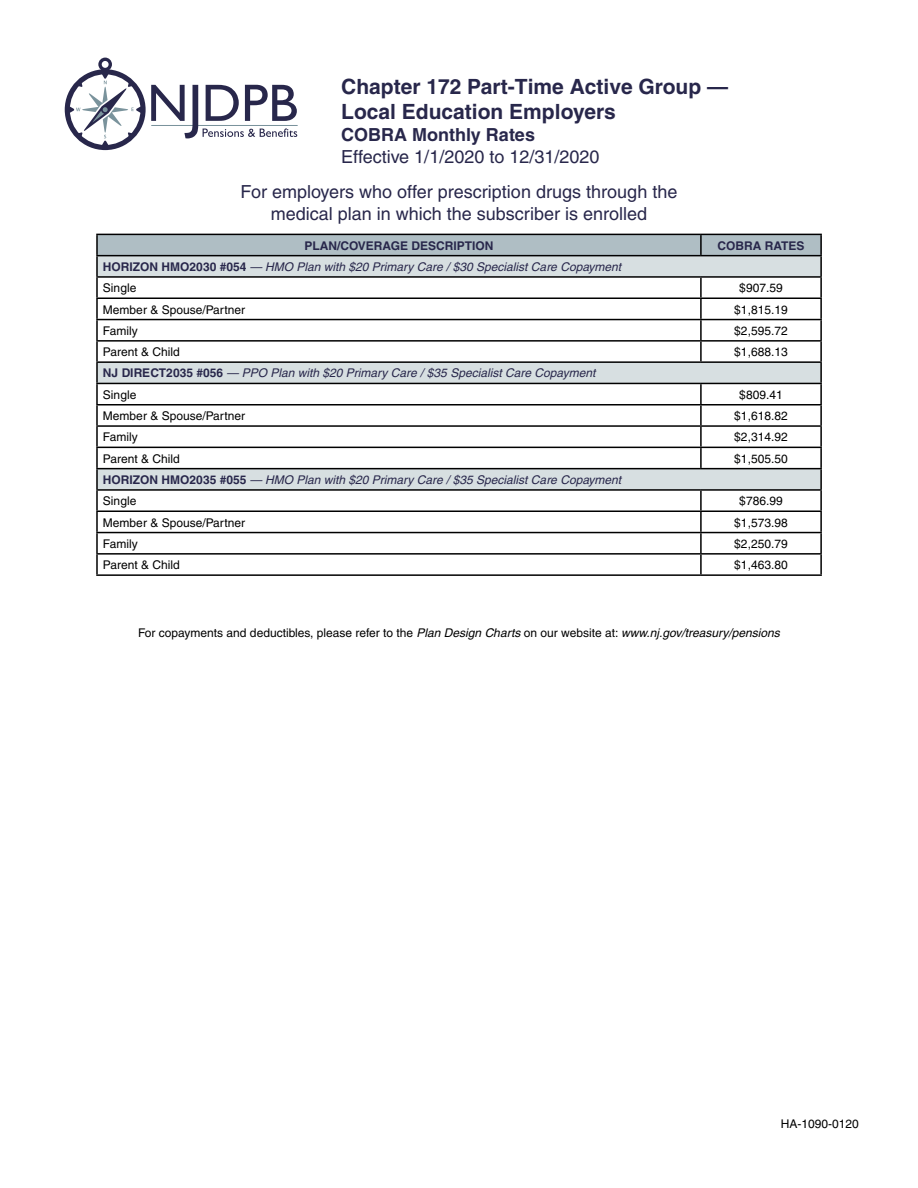
<style>
.page{position:relative;width:918px;height:1188px;background:#fff}
.page>*{position:absolute;margin:0;border:0;box-sizing:border-box;transform-origin:0 0}
.t1{font:700 21px/25.2px "Helvetica";color:#28274b}
.t2{font:18px/35.4px "Helvetica";color:#28274b}
.t3{font:700 18px "Helvetica";color:#28274b}
.t4{font:12px "Helvetica";color:#000}
.t5{font:italic 12px/21.3px "Helvetica";color:#28274b}
.t6{font:700 12px "Helvetica";color:#28274b}
.s1{font-weight:700;font-style:normal}
.s2{font-style:normal;color:#000}
.s3{font-style:italic}
</style>
<div class="page">
<svg style="left:65px;top:58px;width:233px;height:92px"></svg>
<svg style="left:98px;top:235px;width:722px;height:20px;background:#acbbc1"></svg>
<svg style="left:98px;top:256px;width:722px;height:233px"></svg>
<hr style="left:96px;top:234px;width:605px;height:1px;background:#000">
<hr style="left:96px;top:235px;width:2px;height:20px;background:#000">
<hr style="left:701px;top:234px;width:121px;height:1px;background:#000">
<hr style="left:700px;top:235px;width:2px;height:20px;background:#000">
<hr style="left:820px;top:235px;width:2px;height:20px;background:#000">
<hr style="left:96px;top:255px;width:605px;height:1px;background:#000">
<hr style="left:96px;top:256px;width:2px;height:20px;background:#000">
<hr style="left:701px;top:255px;width:121px;height:1px;background:#000">
<hr style="left:820px;top:256px;width:2px;height:20px;background:#000">
<hr style="left:96px;top:276px;width:605px;height:2px;background:#000">
<hr style="left:96px;top:278px;width:2px;height:20px;background:#000">
<hr style="left:701px;top:276px;width:121px;height:2px;background:#000">
<hr style="left:700px;top:278px;width:2px;height:20px;background:#000">
<hr style="left:820px;top:278px;width:2px;height:20px;background:#000">
<hr style="left:96px;top:298px;width:605px;height:1px;background:#000">
<hr style="left:96px;top:299px;width:2px;height:20px;background:#000">
<hr style="left:701px;top:298px;width:121px;height:1px;background:#000">
<hr style="left:700px;top:299px;width:2px;height:20px;background:#000">
<hr style="left:820px;top:299px;width:2px;height:20px;background:#000">
<hr style="left:96px;top:319px;width:605px;height:1px;background:#000">
<hr style="left:96px;top:320px;width:2px;height:20px;background:#000">
<hr style="left:701px;top:319px;width:121px;height:1px;background:#000">
<hr style="left:700px;top:320px;width:2px;height:20px;background:#000">
<hr style="left:820px;top:320px;width:2px;height:20px;background:#000">
<hr style="left:96px;top:340px;width:605px;height:2px;background:#000">
<svg style="left:96px;top:342px;width:2px;height:19px"></svg>
<hr style="left:701px;top:340px;width:121px;height:2px;background:#000">
<svg style="left:700px;top:342px;width:2px;height:19px"></svg>
<svg style="left:820px;top:342px;width:2px;height:19px"></svg>
<hr style="left:96px;top:361px;width:605px;height:2px;background:#000">
<hr style="left:96px;top:363px;width:2px;height:20px;background:#000">
<hr style="left:701px;top:361px;width:121px;height:2px;background:#000">
<hr style="left:820px;top:363px;width:2px;height:20px;background:#000">
<hr style="left:96px;top:383px;width:605px;height:1px;background:#000">
<hr style="left:96px;top:384px;width:2px;height:20px;background:#000">
<hr style="left:701px;top:383px;width:121px;height:1px;background:#000">
<hr style="left:700px;top:384px;width:2px;height:20px;background:#000">
<hr style="left:820px;top:384px;width:2px;height:20px;background:#000">
<hr style="left:96px;top:404px;width:605px;height:1px;background:#000">
<hr style="left:96px;top:405px;width:2px;height:20px;background:#000">
<hr style="left:701px;top:404px;width:121px;height:1px;background:#000">
<hr style="left:700px;top:405px;width:2px;height:20px;background:#000">
<hr style="left:820px;top:405px;width:2px;height:20px;background:#000">
<hr style="left:96px;top:425px;width:605px;height:2px;background:#000">
<hr style="left:96px;top:427px;width:2px;height:20px;background:#000">
<hr style="left:701px;top:425px;width:121px;height:2px;background:#000">
<hr style="left:700px;top:427px;width:2px;height:20px;background:#000">
<hr style="left:820px;top:427px;width:2px;height:20px;background:#000">
<hr style="left:96px;top:447px;width:605px;height:1px;background:#000">
<hr style="left:96px;top:448px;width:2px;height:20px;background:#000">
<hr style="left:701px;top:447px;width:121px;height:1px;background:#000">
<hr style="left:700px;top:448px;width:2px;height:20px;background:#000">
<hr style="left:820px;top:448px;width:2px;height:20px;background:#000">
<hr style="left:96px;top:468px;width:605px;height:1px;background:#000">
<hr style="left:96px;top:469px;width:2px;height:20px;background:#000">
<hr style="left:701px;top:468px;width:121px;height:1px;background:#000">
<hr style="left:820px;top:469px;width:2px;height:20px;background:#000">
<hr style="left:96px;top:489px;width:605px;height:2px;background:#000">
<svg style="left:96px;top:491px;width:2px;height:19px"></svg>
<hr style="left:701px;top:489px;width:121px;height:2px;background:#000">
<svg style="left:700px;top:491px;width:2px;height:19px"></svg>
<svg style="left:820px;top:491px;width:2px;height:19px"></svg>
<hr style="left:96px;top:510px;width:605px;height:2px;background:#000">
<hr style="left:96px;top:512px;width:2px;height:20px;background:#000">
<hr style="left:701px;top:510px;width:121px;height:2px;background:#000">
<hr style="left:700px;top:512px;width:2px;height:20px;background:#000">
<hr style="left:820px;top:512px;width:2px;height:20px;background:#000">
<hr style="left:96px;top:532px;width:605px;height:1px;background:#000">
<hr style="left:96px;top:533px;width:2px;height:20px;background:#000">
<hr style="left:701px;top:532px;width:121px;height:1px;background:#000">
<hr style="left:700px;top:533px;width:2px;height:20px;background:#000">
<hr style="left:820px;top:533px;width:2px;height:20px;background:#000">
<hr style="left:96px;top:553px;width:605px;height:2px;background:#000">
<svg style="left:96px;top:555px;width:2px;height:19px"></svg>
<hr style="left:701px;top:553px;width:121px;height:2px;background:#000">
<svg style="left:700px;top:555px;width:2px;height:19px"></svg>
<svg style="left:820px;top:555px;width:2px;height:19px"></svg>
<hr style="left:96px;top:574px;width:605px;height:2px;background:#000">
<hr style="left:701px;top:574px;width:121px;height:2px;background:#000">
<h1 class="t1" style="left:341px;top:74px;width:388px">Chapter 172 Part-Time Active Group —<br>Local Education Employers</h1>
<h2 class="t3" style="left:341px;top:124px;width:195px">COBRA Monthly Rates</h2>
<h2 class="t2" style="left:241px;top:139px;width:438px;text-indent:101px">Effective 1/1/2020 to 12/31/2020<br>For employers who offer prescription drugs through the</h2>
<h2 class="t2" style="left:271px;top:196px;width:378px">medical plan in which the subscriber is enrolled</h2>
<p class="t6" style="left:305px;top:238px;width:190px">PLAN/COVERAGE DESCRIPTION</p>
<p class="t6" style="left:718px;top:238px;width:88px">COBRA RATES</p>
<p class="t5" style="left:103px;top:256px;width:520px"><span class="s1">HORIZON HMO2030 #054</span> — HMO Plan with $20 Primary Care / $30 Specialist Care Copayment<br><span class="s2">Single</span></p>
<p class="t4" style="left:739px;top:281px;width:45px">$907.59</p>
<p class="t4" style="left:103px;top:302px;width:144px">Member &amp; Spouse/Partner</p>
<p class="t4" style="left:734px;top:302px;width:55px">$1,815.19</p>
<p class="t4" style="left:103px;top:324px;width:36px">Family</p>
<p class="t4" style="left:734px;top:324px;width:55px">$2,595.72</p>
<p class="t4" style="left:103px;top:345px;width:78px">Parent &amp; Child</p>
<p class="t4" style="left:734px;top:345px;width:55px">$1,688.13</p>
<p class="t5" style="left:103px;top:363px;width:494px"><span class="s1">NJ DIRECT2035 #056</span> — PPO Plan with $20 Primary Care / $35 Specialist Care Copayment<br><span class="s2">Single</span></p>
<p class="t4" style="left:739px;top:388px;width:45px">$809.41</p>
<p class="t4" style="left:103px;top:409px;width:144px">Member &amp; Spouse/Partner</p>
<p class="t4" style="left:734px;top:409px;width:55px">$1,618.82</p>
<p class="t4" style="left:103px;top:430px;width:36px">Family</p>
<p class="t4" style="left:734px;top:430px;width:55px">$2,314.92</p>
<p class="t4" style="left:103px;top:451px;width:78px">Parent &amp; Child</p>
<p class="t4" style="left:734px;top:451px;width:55px">$1,505.50</p>
<p class="t5" style="left:103px;top:469px;width:520px"><span class="s1">HORIZON HMO2035 #055</span> — HMO Plan with $20 Primary Care / $35 Specialist Care Copayment<br><span class="s2">Single</span></p>
<p class="t4" style="left:739px;top:494px;width:45px">$786.99</p>
<p class="t4" style="left:103px;top:515px;width:144px">Member &amp; Spouse/Partner</p>
<p class="t4" style="left:734px;top:515px;width:55px">$1,573.98</p>
<p class="t4" style="left:103px;top:537px;width:36px">Family</p>
<p class="t4" style="left:734px;top:537px;width:55px">$2,250.79</p>
<p class="t4" style="left:103px;top:558px;width:78px">Parent &amp; Child</p>
<p class="t4" style="left:734px;top:558px;width:55px">$1,463.80</p>
<p class="t4" style="left:138px;top:626px;width:643px">For copayments and deductibles, please refer to the <span class="s3">Plan Design Charts</span> on our website at: <span class="s3">www.nj.gov/treasury/pensions</span></p>
<p class="t4" style="left:781px;top:1117px;width:80px">HA-1090-0120</p>
</div>
